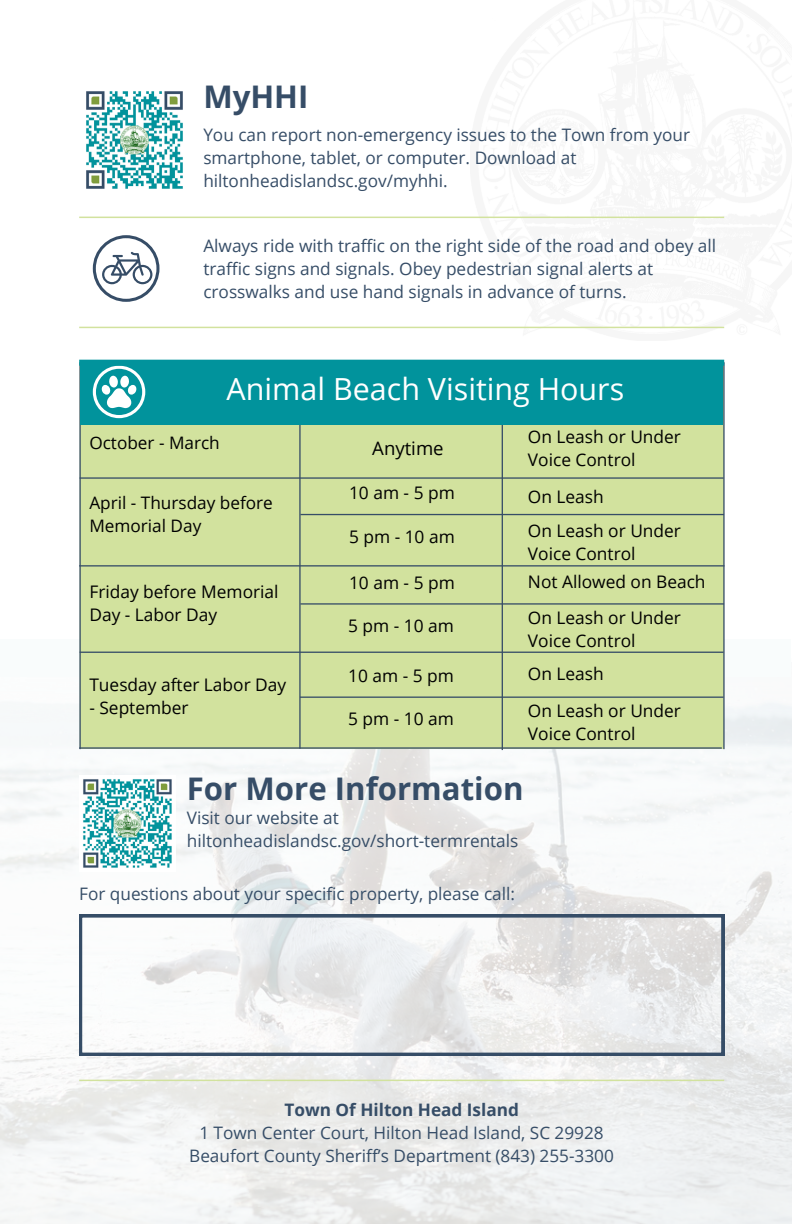
<style>
.page{position:relative;width:792px;height:1224px;background:#fff}
.page>*{position:absolute;margin:0;border:0;box-sizing:border-box;transform-origin:0 0}
.t1{font:700 31.2px "Open Sans";color:#364d67}
.t2{font:30.4px "Open Sans";color:#fff}
.t3{font:18.6px "Open Sans";color:#000}
.t4{font:17.4px/23.2px "Open Sans";color:#000}
.t5{font:17.2px/23px "Open Sans";color:#364d67}
.t6{font:17.2px/23px "Open Sans";color:#000}
.t7{font:700 17.2px "Open Sans";color:#364d67}
</style>
<div class="page">
<hr style="left:79px;top:327px;width:645px;height:1px;background:#d2e29e">
<svg style="left:93px;top:235px;width:66px;height:67px"></svg>
<img style="left:0;top:1020px;width:792px;height:203px">
<img style="left:0;top:703px;width:792px;height:317px">
<div style="left:0;top:640px;width:791px;height:37px;background:#f9fcfc"></div>
<div style="left:81px;top:366px;width:642px;height:383px;background:#d2e29e"></div>
<hr style="left:80px;top:477px;width:644px;height:2px;background:#364d67">
<hr style="left:80px;top:652px;width:644px;height:1px;background:#364d67">
<hr style="left:79px;top:362px;width:2px;height:387px;background:#364d67">
<hr style="left:723px;top:362px;width:2px;height:387px;background:#364d67">
<hr style="left:299px;top:423px;width:2px;height:326px;background:#364d67">
<hr style="left:502px;top:424px;width:1px;height:326px;background:#364d67">
<hr style="left:300px;top:603px;width:424px;height:2px;background:#364d67">
<hr style="left:300px;top:514px;width:424px;height:1px;background:#364d67">
<hr style="left:300px;top:697px;width:424px;height:1px;background:#364d67">
<div style="left:80px;top:364px;width:642px;height:60px;background:#01939c"></div>
<hr style="left:79px;top:747px;width:643px;height:2px;background:#364d67">
<hr style="left:79px;top:565px;width:645px;height:2px;background:#364d67">
<svg style="left:79px;top:915px;width:645px;height:141px"></svg>
<svg style="left:93px;top:366px;width:52px;height:52px"></svg>
<hr style="left:79px;top:1080px;width:645px;height:1px;background:#d2e29e">
<div style="left:79px;top:360px;width:645px;height:6px;background:#01939c"></div>
<hr style="left:79px;top:217px;width:645px;height:1px;background:#d2e29e">
<img style="left:86px;top:91px;width:97px;height:98px">
<img style="left:79px;top:776px;width:96px;height:96px">
<h1 class="t1" style="left:203px;top:74px;width:107px">MyHHI</h1>
<p class="t5" style="left:203px;top:123px;width:488px">You can report non-emergency issues to the Town from your smartphone, tablet, or computer. Download at hiltonheadislandsc.gov/myhhi.</p>
<p class="t5" style="left:203px;top:233px;width:514px">Always ride with traffic on the right side of the road and obey all traffic signs and signals. Obey pedestrian signal alerts at crosswalks and use hand signals in advance of turns.</p>
<h2 class="t2" style="left:227px;top:368px;width:399px">Animal Beach Visiting Hours</h2>
<p class="t6" style="left:89px;top:431px;width:132px">October - March</p>
<p class="t6" style="left:89px;top:491px;width:185px">April - Thursday before<br>Memorial Day</p>
<p class="t4" style="left:89px;top:580px;width:191px">Friday before Memorial<br>Day - Labor Day</p>
<p class="t4" style="left:89px;top:673px;width:198px">Tuesday after Labor Day</p>
<p class="t4" style="left:89px;top:696px;width:101px">- September</p>
<p class="t3" style="left:372px;top:435px;width:73px">Anytime</p>
<p class="t4" style="left:349px;top:481px;width:107px">10 am - 5 pm</p>
<p class="t4" style="left:349px;top:525px;width:107px">5 pm - 10 am</p>
<p class="t4" style="left:349px;top:570px;width:107px">10 am - 5 pm</p>
<p class="t4" style="left:348px;top:614px;width:107px">5 pm - 10 am</p>
<p class="t4" style="left:348px;top:663px;width:107px">10 am - 5 pm</p>
<p class="t4" style="left:348px;top:707px;width:107px">5 pm - 10 am</p>
<p class="t4" style="left:528px;top:425px;width:155px">On Leash or Under<br>Voice Control</p>
<p class="t4" style="left:528px;top:484px;width:77px">On Leash</p>
<p class="t4" style="left:528px;top:519px;width:155px">On Leash or Under<br>Voice Control</p>
<p class="t4" style="left:528px;top:563px;width:179px;line-height:36px">Not Allowed on Beach<br>On Leash or Under</p>
<p class="t4" style="left:528px;top:624px;width:109px;line-height:32.8px">Voice Control<br>On Leash</p>
<p class="t4" style="left:528px;top:699px;width:155px">On Leash or Under<br>Voice Control</p>
<h1 class="t1" style="left:187px;top:767px;width:338px">For More Information</h1>
<p class="t5" style="left:187px;top:806px;width:333px">Visit our website at hiltonheadislandsc.gov/short-termrentals</p>
<p class="t5" style="left:79px;top:882px;width:437px">For questions about your specific property, please call:</p>
<p class="t7" style="left:285px;top:1098px;width:236px">Town Of Hilton Head Island</p>
<p class="t5" style="left:189px;top:1121px;width:426px;text-align:center">1 Town Center Court, Hilton Head Island, SC 29928<br>Beaufort County Sheriff’s Department (843) 255-3300</p>
</div>
